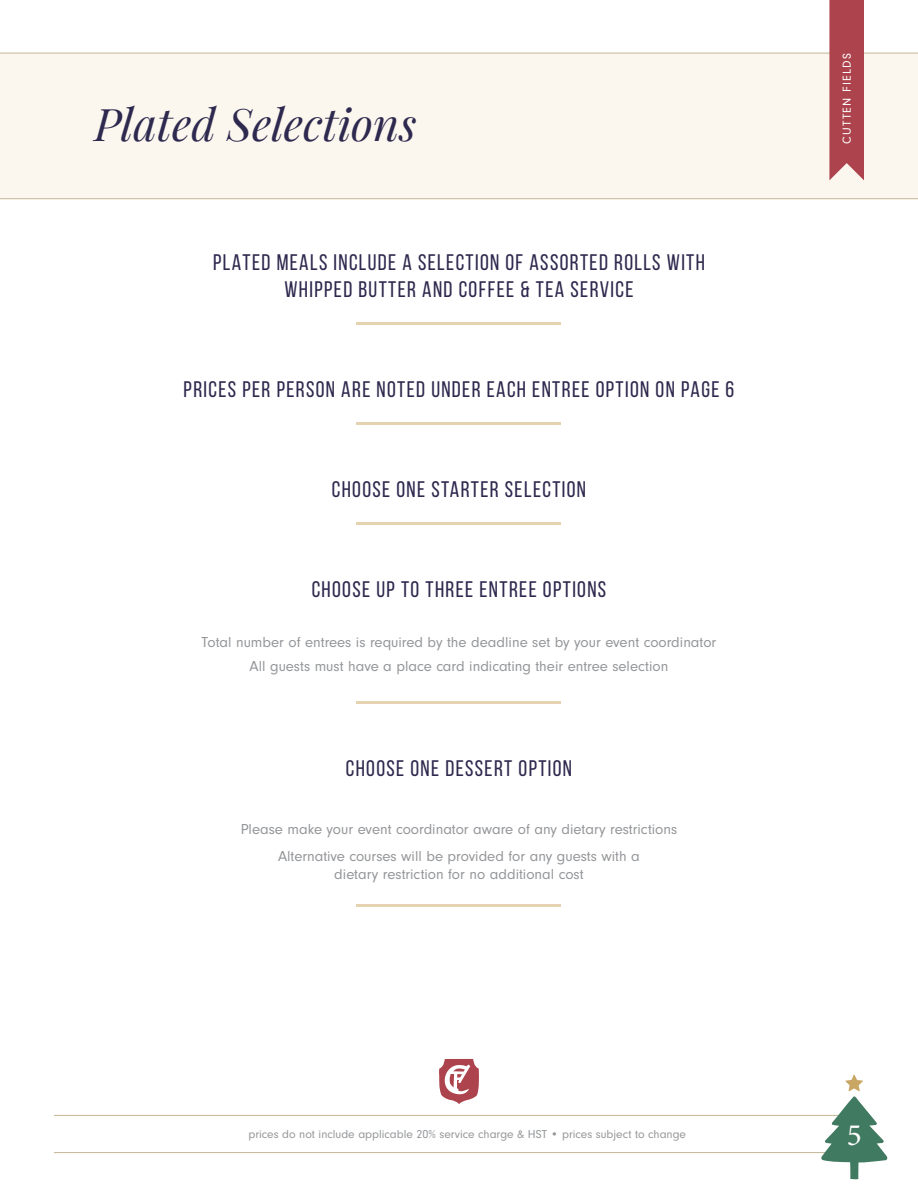
<style>
.page{position:relative;width:918px;height:1188px;background:#fff}
.page>*{position:absolute;margin:0;border:0;box-sizing:border-box;transform-origin:0 0}
.t1{font:italic 45px "Playfair Display";color:#2e294e}
.t2{font:31.2px "Minion Pro";color:#fff}
.t3{font:22.5px/27px "Bebas Neue";letter-spacing:.06em;color:#2e294e;text-align:center}
.t4{font:15px/24px "Neuzeit Gro";color:#939598;text-align:center}
.t5{font:12px "Neuzeit Gro";color:#939598}
.t6{font:12px "Neuzeit Gro";letter-spacing:.1em;color:#fff}
</style>
<div class="page">
<hr style="left:54px;top:1152px;width:810px;height:1px;background:#c4b594">
<hr style="left:54px;top:1115px;width:810px;height:1px;background:#c4b594">
<svg style="left:821px;top:1075px;width:67px;height:105px"></svg>
<svg style="left:439px;top:1059px;width:40px;height:45px"></svg>
<div style="left:0;top:53px;width:918px;height:146px;background:#fbf6ee"></div>
<hr style="left:357px;top:322px;width:204px;height:2px;background:#c9a663">
<hr style="left:357px;top:422px;width:204px;height:2px;background:#c9a663">
<hr style="left:357px;top:522px;width:204px;height:3px;background:#c9a663">
<hr style="left:357px;top:701px;width:204px;height:3px;background:#c9a663">
<hr style="left:357px;top:904px;width:204px;height:3px;background:#c9a663">
<svg style="left:829px;top:0;width:35px;height:180px;background:#b14e56"></svg>
<h1 class="t1" style="left:94px;top:89px;width:324px">Plated Selections</h1>
<h3 class="t3" style="left:213px;top:248px;width:493px">PLATED MEALS INCLUDE A SELECTION OF ASSORTED ROLLS WITH<br>WHIPPED BUTTER AND COFFEE &amp; TEA SERVICE</h3>
<h3 class="t3" style="left:184px;top:375px;width:552px">PRICES PER PERSON ARE NOTED UNDER EACH ENTREE OPTION ON PAGE 6</h3>
<h3 class="t3" style="left:332px;top:475px;width:256px">CHOOSE ONE STARTER SELECTION</h3>
<h3 class="t3" style="left:312px;top:575px;width:296px">CHOOSE UP TO THREE ENTREE OPTIONS</h3>
<p class="t4" style="left:202px;top:631px;width:516px">Total number of entrees is required by the deadline set by your event coordinator<br>All guests must have a place card indicating their entree selection</p>
<h3 class="t3" style="left:346px;top:754px;width:228px">CHOOSE ONE DESSERT OPTION</h3>
<p class="t4" style="left:241px;top:816px;width:438px;line-height:27px">Please make your event coordinator aware of any dietary restrictions<br>Alternative courses will be provided for any guests with a</p>
<p class="t4" style="left:334px;top:862px;width:251px">dietary restriction for no additional cost</p>
<p class="t5" style="left:249px;top:1128px;width:439px">prices do not include applicable 20% service charge &amp; HST • prices subject to change</p>
<p class="t6" style="left:840px;top:144px;width:92px;rotate:-90deg">CUTTEN FIELDS</p>
<h2 class="t2" style="left:847px;top:1114px;width:16px">5</h2>
</div>
